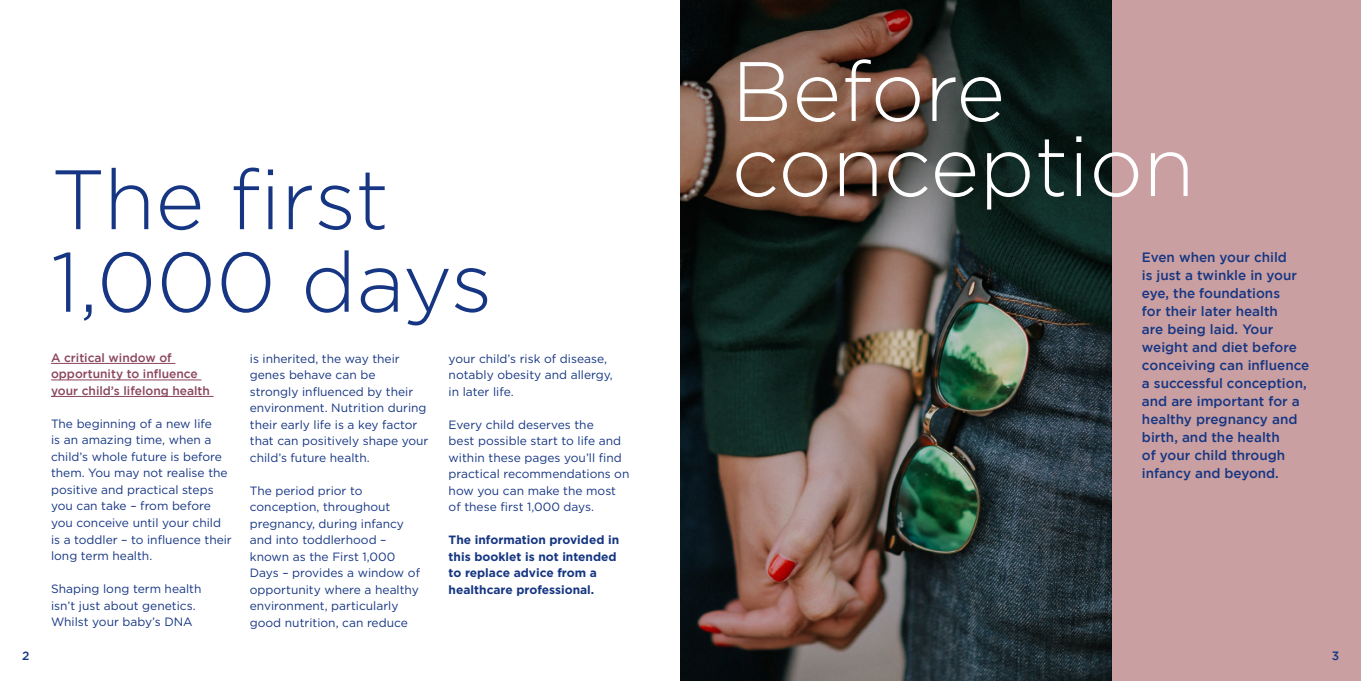
<style>
.page{position:relative;width:1361px;height:681px;background:#fff}
.page>*{position:absolute;margin:0;border:0;box-sizing:border-box;transform-origin:0 0}
.t1{font:300 84px/82.5px "Gotham";color:#163683}
.t2{font:300 84px/75px "Gotham";color:#fff}
.t3{font:500 13.5px/18px "Gotham";color:#163683}
.t4{font:12px/16.5px "Gotham";color:#163683}
.t5{font:700 12px/16.5px "Gotham";color:#163683}
.t6{font:500 12px/16.5px "Gotham";color:#8b455c}
.t7{font:500 12px "Gotham";color:#163683}
</style>
<div class="page">
<div style="left:680px;top:0;width:681px;height:680px;background:#c99fa1"></div>
<img style="left:680px;top:0;width:431px;height:680px">
<hr style="left:51px;top:363px;width:124px;height:1px;background:#8b455c">
<hr style="left:51px;top:379px;width:150px;height:1px;background:#8b455c">
<hr style="left:51px;top:396px;width:163px;height:1px;background:#8b455c">
<p class="t7" style="left:22px;top:648px;width:9px">2</p>
<h1 class="t1" style="left:51px;top:157px;width:443px">The first<br>1,000 days</h1>
<p class="t6" style="left:51px;top:349px;width:160px">A critical window of opportunity to influence your child’s lifelong health</p>
<p class="t4" style="left:51px;top:415px;width:182px">The beginning of a new life<br>is an amazing time, when a child’s whole future is before them. You may not realise the positive and practical steps you can take – from before you conceive until your child is a toddler – to influence their long term health.</p>
<p class="t4" style="left:51px;top:580px;width:152px">Shaping long term health isn’t just about genetics.<br>Whilst your baby’s DNA</p>
<p class="t4" style="left:449px;top:350px;width:166px">your child’s risk of disease, notably obesity and allergy, in later life.</p>
<p class="t4" style="left:449px;top:416px;width:182px">Every child deserves the<br>best possible start to life and within these pages you’ll find practical recommendations on how you can make the most of these first 1,000 days.</p>
<p class="t5" style="left:449px;top:531px;width:172px">The information provided in this booklet is not intended to replace advice from a healthcare professional.</p>
<p class="t4" style="left:250px;top:350px;width:180px">is inherited, the way their genes behave can be<br>strongly influenced by their environment. Nutrition during their early life is a key factor that can positively shape your child’s future health.</p>
<p class="t4" style="left:250px;top:482px;width:172px">The period prior to conception, throughout pregnancy, during infancy and into toddlerhood – known as the First 1,000<br>Days – provides a window of opportunity where a healthy environment, particularly good nutrition, can reduce</p>
<h1 class="t2" style="left:731px;top:53px;width:464px">Before conception</h1>
<p class="t3" style="left:1142px;top:247px;width:169px">Even when your child<br>is just a twinkle in your eye, the foundations<br>for their later health<br>are being laid. Your weight and diet before conceiving can influence a successful conception, and are important for a healthy pregnancy and birth, and the health<br>of your child through infancy and beyond.</p>
<p class="t7" style="left:1332px;top:648px;width:9px">3</p>
</div>
